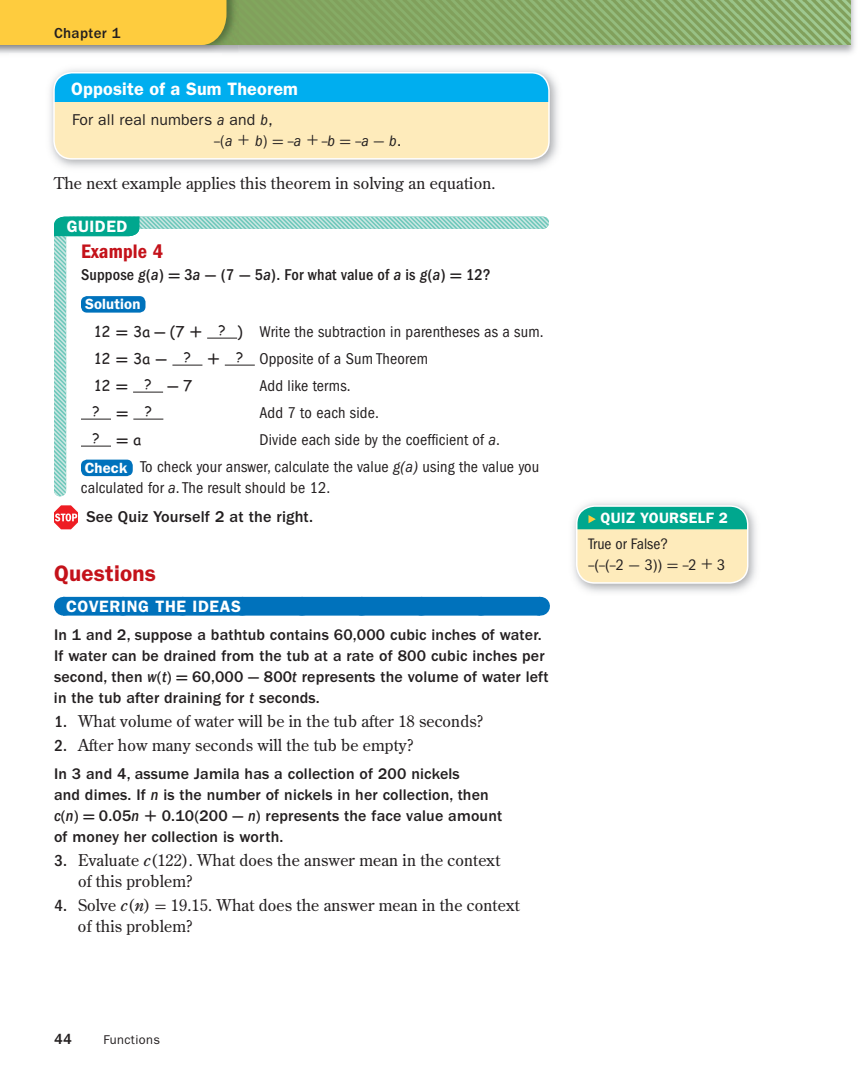
<style>
.page{position:relative;width:864px;height:1080px;background:#fff}
.page>*{position:absolute;margin:0;border:0;box-sizing:border-box;transform-origin:0 0}
.t1{font:600 22.5px "ITC Franklin Gothic Std";letter-spacing:.01em;color:#c4121a}
.t2{font:20.25px "ITC Franklin Gothic Std Dm Cd";letter-spacing:.01em;color:#c4121a}
.t3{font:600 18px "ITC Franklin Gothic Std";letter-spacing:.01em;color:#fff}
.t4{font:600 16.5px "ITC Franklin Gothic Std";letter-spacing:.04em;color:#fff}
.t5{font:16.2px/21px "Century Old Style Std";letter-spacing:.01em;color:#231f20}
.t6{font:condensed 16.2px/27px "ITC Franklin Gothic Std";letter-spacing:.01em;color:#231f20}
.t7{font:500 condensed 16.2px "ITC Franklin Gothic Std";letter-spacing:.01em;color:#231f20}
.t8{font:500 15.9px/21px "ITC Franklin Gothic Std";letter-spacing:.01em;color:#231f20}
.t9{font:15.75px/21px "ITC Franklin Gothic Std";letter-spacing:.01em;color:#231f20}
.t10{font:condensed 15.75px/21px "ITC Franklin Gothic Std";color:#231f20}
.t11{font:600 15px "ITC Franklin Gothic Std";letter-spacing:.02em;color:#fff}
.t12{font:500 15px "ITC Franklin Gothic Std";letter-spacing:.025em;color:#231f20}
.t13{font:15px "Comic Sans MS";color:#231f20}
.t14{font:600 14.85px "ITC Franklin Gothic Std";letter-spacing:.01em;color:#fff}
.t15{font:13.8px "Comic Sans MS";color:#231f20}
.t16{font:12.75px "ITC Franklin Gothic Std";letter-spacing:.03em;color:#231f20}
.s1{font-style:italic;font-stretch:condensed}
.s2{font-family:"Uni Math"}
.s3{font-family:"Uni Math";font-size:16.2px}
.s4{font-style:italic}
.s5{font-family:"Uni Math";font-weight:700;font-stretch:normal}
.s6{font-family:"Comic Sans MS";font-stretch:normal;font-size:15px}
.s7{font-family:"Uni Math";font-weight:700;font-size:16.2px}
.s8{font-size:15px}
.s9{font-weight:600;font-stretch:normal;font-size:14.85px;color:#fff}
.s10{font-weight:500;font-stretch:normal}
.s11{font-family:"ITC Franklin Gothic Std";font-weight:500;font-stretch:condensed;font-size:16.5px}
.s12{font-family:"Uni Math";font-stretch:normal}
.s13{font-family:"Uni Math";font-stretch:normal;font-size:16.2px}
</style>
<div class="page">
<img style="left:222px;top:0;width:633px;height:54px">
<img style="left:239px;top:0;width:611px;height:45px">
<img style="left:226px;top:0;width:13px;height:45px">
<div style="left:63px;top:597px;width:477px;height:19px;background:#0072bc"></div>
<svg style="left:123px;top:615px;width:387px;height:1px"></svg>
<svg style="left:540px;top:597px;width:1px;height:19px"></svg>
<img style="left:50px;top:69px;width:508px;height:99px">
<div style="left:54px;top:73px;width:495px;height:86px;background:#feebbb;border-radius:18px"></div>
<div style="left:54px;top:73px;width:495px;height:29px;background:#00aeef"></div>
<div style="left:53px;top:72px;width:497px;height:88px;border:2px solid #fff;border-radius:18px"></div>
<svg style="left:54px;top:505px;width:24px;height:24px"></svg>
<svg style="left:54px;top:217px;width:495px;height:279px"></svg>
<div style="left:54px;top:217px;width:86px;height:19px;background:#00a78e"></div>
<img style="left:573px;top:502px;width:183px;height:90px">
<div style="left:577px;top:506px;width:171px;height:77px;background:#feebbb;border-radius:18px"></div>
<div style="left:577px;top:506px;width:171px;height:23px;background:#00a78e"></div>
<svg style="left:588px;top:515px;width:8px;height:8px"></svg>
<div style="left:576px;top:505px;width:172px;height:79px;border:2px solid #fff;border-radius:18px"></div>
<div style="left:0;top:0;width:226px;height:45px;background:#fecc3e"></div>
<p class="t12" style="left:54px;top:27px;width:68px">Chapter 1</p>
<p class="t3" style="left:71px;top:82px;width:228px">Opposite of a Sum Theorem</p>
<p class="t9" style="left:214px;top:110px;width:189px;text-indent:-142px">For all real numbers <span class="s1">a</span> and <span class="s1">b</span>,<br><span class="s2">–</span>(<span class="s1">a</span> <span class="s3">+</span> <span class="s1">b</span>) <span class="s3">=</span> <span class="s2">–</span><span class="s1">a</span> <span class="s3">+</span> <span class="s2">–</span><span class="s1">b</span> <span class="s3">=</span> <span class="s2">–</span><span class="s1">a</span> <span class="s3">-</span> <span class="s1">b</span>.</p>
<p class="t5" style="left:54px;top:174px;width:443px">The next example applies this theorem in solving an equation.</p>
<p class="t4" style="left:67px;top:221px;width:62px">GUIDED</p>
<p class="t2" style="left:81px;top:244px;width:83px">Example 4</p>
<p class="t7" style="left:81px;top:269px;width:411px">Suppose <span class="s4">g</span>(<span class="s4">a</span>) <span class="s5">=</span> 3<span class="s4">a</span> <span class="s5">-</span> (7 <span class="s5">-</span> 5<span class="s4">a</span>). For what value of <span class="s4">a</span> is <span class="s4">g</span>(<span class="s4">a</span>) <span class="s5">=</span> 12?</p>
<p class="t14" style="left:85px;top:299px;width:57px">Solution</p>
<p class="t6" style="left:95px;top:320px;width:451px"><span class="s6">12</span> <span class="s5">=</span> <span class="s6">3a</span> <span class="s5">-</span> <span class="s6">(7</span> <span class="s5">+</span> <sup>?</sup> <span class="s6">)</span> Write the subtraction in parentheses as a sum.<br><span class="s6">12</span> <span class="s5">=</span> <span class="s6">3a</span> <span class="s5">-</span> <sup>?</sup> <span class="s5">+</span> <sup>?</sup> Opposite of a Sum Theorem</p>
<p class="t13" style="left:95px;top:380px;width:99px">12 <span class="s7">=</span> <sup>?</sup> <span class="s7">-</span> 7</p>
<p class="t6" style="left:260px;top:374px;width:93px">Add like terms.</p>
<p class="t15" style="left:92px;top:405px;width:61px">?<span class="s7">=</span>?</p>
<p class="t6" style="left:259px;top:401px;width:121px">Add 7 to each side.</p>
<p class="t15" style="left:92px;top:432px;width:50px">? <span class="s7">=</span> <span class="s8">a</span></p>
<p class="t6" style="left:85px;top:428px;width:456px;text-indent:175px">Divide each side by the coefficient of <span class="s4">a</span>.<br><span class="s9">Check</span> To check your answer, calculate the value <span class="s4">g(a)</span> using the value you</p>
<p class="t6" style="left:86px;top:475px;width:246px;line-height:28.5px;text-indent:-5px">calculated for <span class="s4">a</span>. The result should be 12.<br><span class="s10">See Quiz Yourself 2 at the right.</span></p>
<p class="t1" style="left:54px;top:566px;width:104px">Questions</p>
<p class="t4" style="left:66px;top:601px;width:176px">COVERING THE IDEAS</p>
<p class="t8" style="left:54px;top:625px;width:496px">In 1 and 2, suppose a bathtub contains 60,000 cubic inches of water.<br>If water can be drained from the tub at a rate of 800 cubic inches per second, then <span class="s1">w</span>(<span class="s1">t</span>) <span class="s7">=</span> 60,000 <span class="s7">-</span> 800<span class="s1">t</span> represents the volume of water left in the tub after draining for <span class="s1">t</span> seconds.</p>
<p class="t5" style="left:54px;top:711px;width:430px"><span class="s11">1.</span> What volume of water will be in the tub after 18 seconds?</p>
<p class="t5" style="left:54px;top:735px;width:361px"><span class="s11">2.</span> After how many seconds will the tub be empty?</p>
<p class="t8" style="left:54px;top:765px;width:450px">In 3 and 4, assume Jamila has a collection of 200 nickels<br>and dimes. If <span class="s1">n</span> is the number of nickels in her collection, then <span class="s1">c</span>(<span class="s1">n</span>) <span class="s7">=</span> 0.05<span class="s1">n</span> <span class="s7">+</span> 0.10(200 <span class="s7">-</span> <span class="s1">n</span>) represents the face value amount of money her collection is worth.</p>
<p class="t5" style="left:78px;top:851px;width:424px;text-indent:-24px"><span class="s11">3.</span> Evaluate <span class="s4">c</span>(122). What does the answer mean in the context of this problem?</p>
<p class="t5" style="left:78px;top:896px;width:443px;text-indent:-24px"><span class="s11">4.</span> Solve <span class="s4">c</span>(<span class="s4">n</span>) <span class="s2">=</span> 19.15. What does the answer mean in the context of this problem?</p>
<p class="t12" style="left:54px;top:1034px;width:20px">44</p>
<p class="t16" style="left:103px;top:1035px;width:58px">Functions</p>
<p class="t11" style="left:601px;top:513px;width:129px">QUIZ YOURSELF 2</p>
<p class="t10" style="left:588px;top:534px;width:138px">True or False?<br><span class="s12">–</span>(<span class="s12">–</span>(<span class="s12">–</span>2 <span class="s13">-</span> 3)) <span class="s13">=</span> <span class="s12">–</span>2 <span class="s13">+</span> 3</p>
</div>
